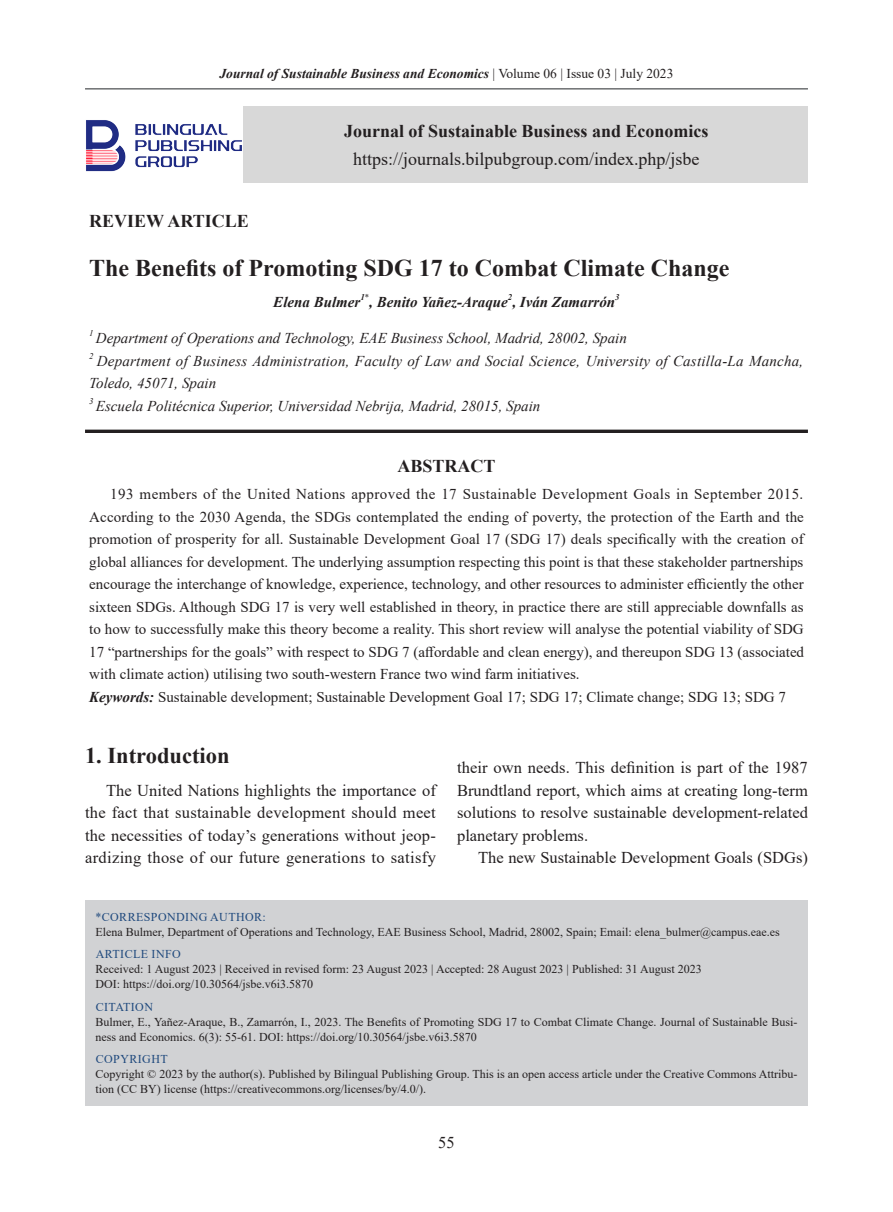
<style>
.page{position:relative;width:893px;height:1212px;background:#fff}
.page>*{position:absolute;margin:0;border:0;box-sizing:border-box;transform-origin:0 0}
.英文标题{font:700 24px "Times New Roman";color:#231f20}
.一级标题{font:700 22.5px "Times New Roman";color:#231f20}
.分栏书眉{font:700 18px "Times New Roman";color:#231f20}
.t1{font:18px "Times New Roman";color:#231f20}
.ABSTRACT标{font:700 18px "Times New Roman";color:#231f20}
.正文{font:16.5px/22.5px "Times New Roman";color:#231f20;text-align:justify}
.Abstract{font:15px/22.5px "Times New Roman";color:#231f20;text-align:justify}
.英文地址{font:italic 15px/22.5px "Times New Roman";color:#231f20}
.KEY{font:15px "Times New Roman";color:#231f20}
.英文作者{font:italic 700 15px "Times New Roman";color:#231f20}
.t2{font:italic 700 13.5px "Times New Roman";color:#231f20}
.t3{font:12px/15px "Times New Roman";color:#231f20}
.t4{font:12px "Times New Roman";letter-spacing:.035em;color:#1f497d}
.英文作者-2{font:italic 700 8.7px "Times New Roman";color:#231f20}
.英文地址-2{font:italic 8.7px "Times New Roman";color:#231f20}
.s1{font-weight:400;font-style:normal}
.s2{font-weight:700;font-style:italic}
</style>
<div class="page">
<hr style="left:85px;top:89px;width:723px;height:1px;background:#67696b">
<div style="left:244px;top:107px;width:564px;height:76px;background:#d8d8d8"></div>
<img style="left:86px;top:120px;width:156px;height:51px">
<div style="left:85px;top:900px;width:723px;height:206px;background:#d1d2d4"></div>
<hr style="left:85px;top:430px;width:723px;height:3px;background:#231f20">
<p class="t2" style="left:219px;top:64px;width:455px">Journal of Sustainable Business and Economics <span class="s1">| Volume 06 | Issue 03 | July 2023</span></p>
<p class="分栏书眉" style="left:344px;top:118px;width:366px">Journal of Sustainable Business and Economics</p>
<p class="t1" style="left:353px;top:146px;width:348px">https://journals.bilpubgroup.com/index.php/jsbe</p>
<p class="分栏书眉" style="left:89px;top:208px;width:161px">REVIEW ARTICLE</p>
<p class="英文标题" style="left:89px;top:251px;width:642px">The Benefits of Promoting SDG 17 to Combat Climate Change</p>
<p class="英文作者" style="left:273px;top:292px;width:89px">Elena Bulmer</p>
<p class="英文作者-2" style="left:360px;top:291px;width:10px">1<span class="s1">*</span></p>
<p class="英文作者" style="left:369px;top:292px;width:248px">, Benito Yañez-Araque , Iván Zamarrón</p>
<p class="英文作者-2" style="left:508px;top:291px;width:6px">2</p>
<p class="英文作者-2" style="left:615px;top:291px;width:6px">3</p>
<p class="英文地址-2" style="left:89px;top:327px;width:6px">1</p>
<p class="英文地址" style="left:96px;top:327px;width:533px">Department of Operations and Technology, EAE Business School, Madrid, 28002, Spain</p>
<p class="英文地址-2" style="left:89px;top:350px;width:6px">2</p>
<p class="英文地址" style="left:89px;top:349px;width:715px;text-indent:8px">Department of Business Administration, Faculty of Law and Social Science, University of Castilla-La Mancha,<br>Toledo, 45071, Spain</p>
<p class="英文地址-2" style="left:89px;top:395px;width:6px">3</p>
<p class="英文地址" style="left:96px;top:394px;width:446px">Escuela Politécnica Superior, Universidad Nebrija, Madrid, 28015, Spain</p>
<p class="ABSTRACT标" style="left:398px;top:453px;width:100px">ABSTRACT</p>
<p class="Abstract" style="left:89px;top:482px;width:716px;text-indent:21px">193 members of the United Nations approved the 17 Sustainable Development Goals in September 2015.<br>According to the 2030 Agenda, the SDGs contemplated the ending of poverty, the protection of the Earth and the promotion of prosperity for all. Sustainable Development Goal 17 (SDG 17) deals specifically with the creation of global alliances for development. The underlying assumption respecting this point is that these stakeholder partnerships encourage the interchange of knowledge, experience, technology, and other resources to administer efficiently the other sixteen SDGs. Although SDG 17 is very well established in theory, in practice there are still appreciable downfalls as to how to successfully make this theory become a reality. This short review will analyse the potential viability of SDG 17 “partnerships for the goals” with respect to SDG 7 (affordable and clean energy), and thereupon SDG 13 (associated with climate action) utilising two south-western France two wind farm initiatives.</p>
<p class="KEY" style="left:89px;top:686px;width:698px"><span class="s2">Keywords:</span> Sustainable development; Sustainable Development Goal 17; SDG 17; Climate change; SDG 13; SDG 7</p>
<p class="一级标题" style="left:85px;top:740px;width:146px">1. Introduction</p>
<p class="正文" style="left:85px;top:778px;width:352px;text-indent:21px">The United Nations highlights the importance of the fact that sustainable development should meet the necessities of today’s generations without jeop&shy;ardizing those of our future generations to satisfy</p>
<p class="正文" style="left:457px;top:756px;width:352px">their own needs. This definition is part of the 1987<br>Brundtland report, which aims at creating long-term solutions to resolve sustainable development-related planetary problems.</p>
<p class="正文" style="left:478px;top:846px;width:331px">The new Sustainable Development Goals (SDGs)</p>
<p class="t4" style="left:96px;top:908px;width:172px">*CORRESPONDING AUTHOR:</p>
<p class="t3" style="left:96px;top:924px;width:686px">Elena Bulmer, Department of Operations and Technology, EAE Business School, Madrid, 28002, Spain; Email: elena_bulmer@campus.eae.es</p>
<p class="t4" style="left:96px;top:946px;width:87px">ARTICLE INFO</p>
<p class="t3" style="left:96px;top:961px;width:608px">Received: 1 August 2023 | Received in revised form: 23 August 2023 | Accepted: 28 August 2023 | Published: 31 August 2023</p>
<p class="t3" style="left:96px;top:976px;width:219px">DOI: https://doi.org/10.30564/jsbe.v6i3.5870</p>
<p class="t4" style="left:96px;top:998px;width:59px">CITATION</p>
<p class="t3" style="left:96px;top:1014px;width:703px">Bulmer, E., Yañez-Araque, B., Zamarrón, I., 2023. The Benefits of Promoting SDG 17 to Combat Climate Change. Journal of Sustainable Busi&shy;ness and Economics. 6(3): 55-61. DOI: https://doi.org/10.30564/jsbe.v6i3.5870</p>
<p class="t4" style="left:96px;top:1051px;width:74px">COPYRIGHT</p>
<p class="t3" style="left:96px;top:1066px;width:703px">Copyright © 2023 by the author(s). Published by Bilingual Publishing Group. This is an open access article under the Creative Commons Attribu&shy;tion (CC BY) license (https://creativecommons.org/licenses/by/4.0/).</p>
<p class="正文" style="left:438px;top:1131px;width:18px">55</p>
</div>
